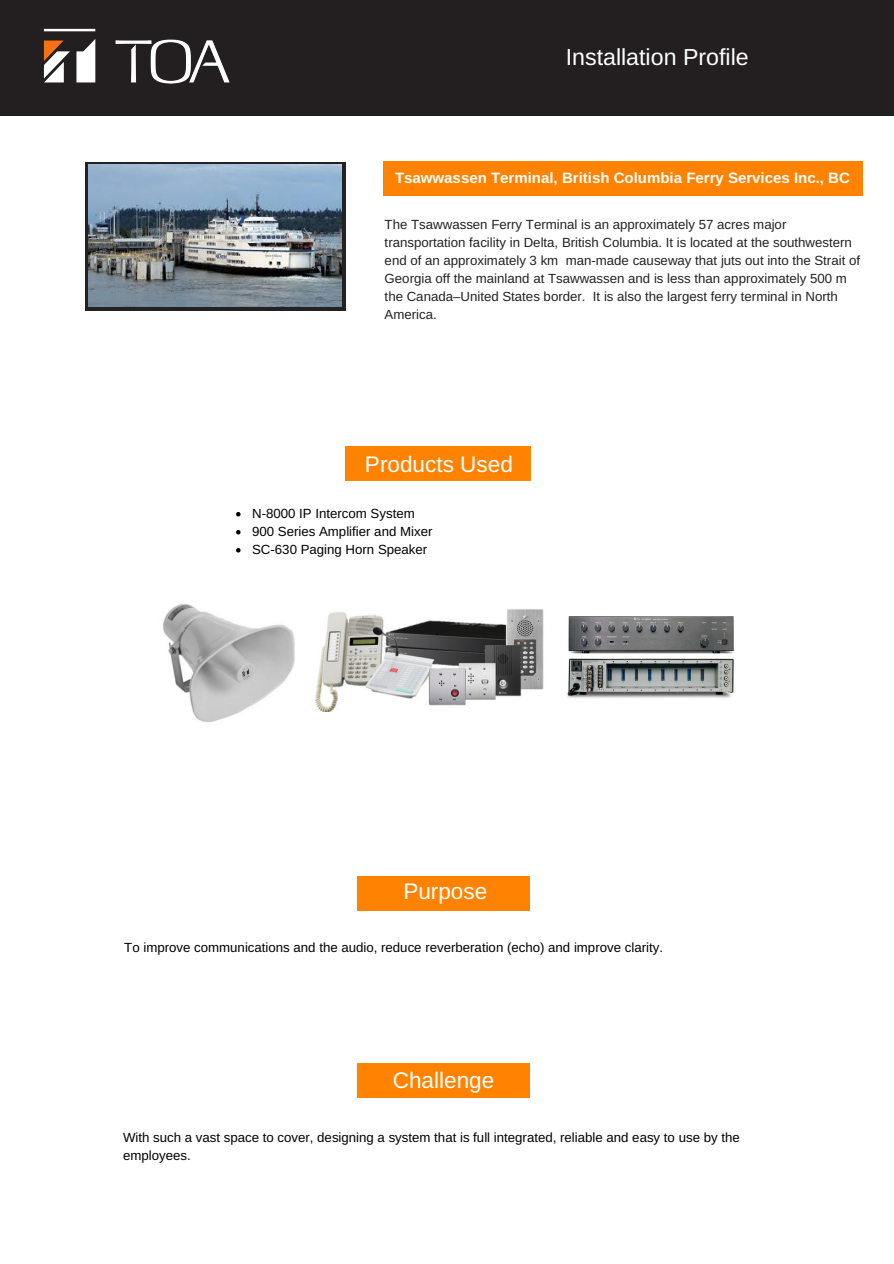
<style>
.page{position:relative;width:894px;height:1264px;background:#fff}
.page>*{position:absolute;margin:0;border:0;box-sizing:border-box;transform-origin:0 0}
.t1{font:23.25px "Arimo";color:#fff}
.t2{font:22.5px "Arimo";color:#fff}
.t3{font:700 15px "Arimo";color:#fff}
.t4{font:13.2px/18px "Arimo";color:#222}
.t5{font:13.2px/18px "Arimo";color:#000}
</style>
<div class="page">
<div style="left:383px;top:161px;width:479px;height:35px;background:#ff8200"></div>
<svg style="left:236px;top:512px;width:4px;height:4px"></svg>
<svg style="left:236px;top:530px;width:4px;height:4px"></svg>
<svg style="left:236px;top:548px;width:4px;height:4px"></svg>
<div style="left:345px;top:446px;width:185px;height:35px;background:#ff8200"></div>
<div style="left:357px;top:875px;width:173px;height:35px;background:#ff8200"></div>
<div style="left:357px;top:1063px;width:173px;height:35px;background:#ff8200"></div>
<div style="left:0;top:0;width:893px;height:116px;background:#231f20"></div>
<img style="left:43px;top:28px;width:187px;height:56px">
<svg style="left:85px;top:162px;width:260px;height:148px;background:#363a3e"></svg>
<img style="left:163px;top:603px;width:132px;height:119px">
<img style="left:315px;top:609px;width:229px;height:102px">
<img style="left:567px;top:616px;width:167px;height:82px">
<img style="left:88px;top:165px;width:254px;height:141px">
<h1 class="t1" style="left:565px;top:44px;width:184px">Installation Profile</h1>
<p class="t3" style="left:395px;top:169px;width:456px">Tsawwassen Terminal, British Columbia Ferry Services Inc., BC</p>
<p class="t4" style="left:384px;top:215px;width:477px">The Tsawwassen Ferry Terminal is an approximately 57 acres major transportation facility in Delta, British Columbia. It is located at the southwestern end of an approximately 3 km man-made causeway that juts out into the Strait of Georgia off the mainland at Tsawwassen and is less than approximately 500 m the Canada–United States border. It is also the largest ferry terminal in North America.</p>
<h2 class="t2" style="left:365px;top:451px;width:149px">Products Used</h2>
<p class="t5" style="left:252px;top:504px;width:182px">N-8000 IP Intercom System<br>900 Series Amplifier and Mixer<br>SC-630 Paging Horn Speaker</p>
<h2 class="t2" style="left:403px;top:878px;width:85px">Purpose</h2>
<p class="t5" style="left:124px;top:938px;width:540px">To improve communications and the audio, reduce reverberation (echo) and improve clarity.</p>
<h2 class="t2" style="left:392px;top:1067px;width:103px">Challenge</h2>
<p class="t5" style="left:123px;top:1128px;width:618px">With such a vast space to cover, designing a system that is full integrated, reliable and easy to use by the employees.</p>
</div>
